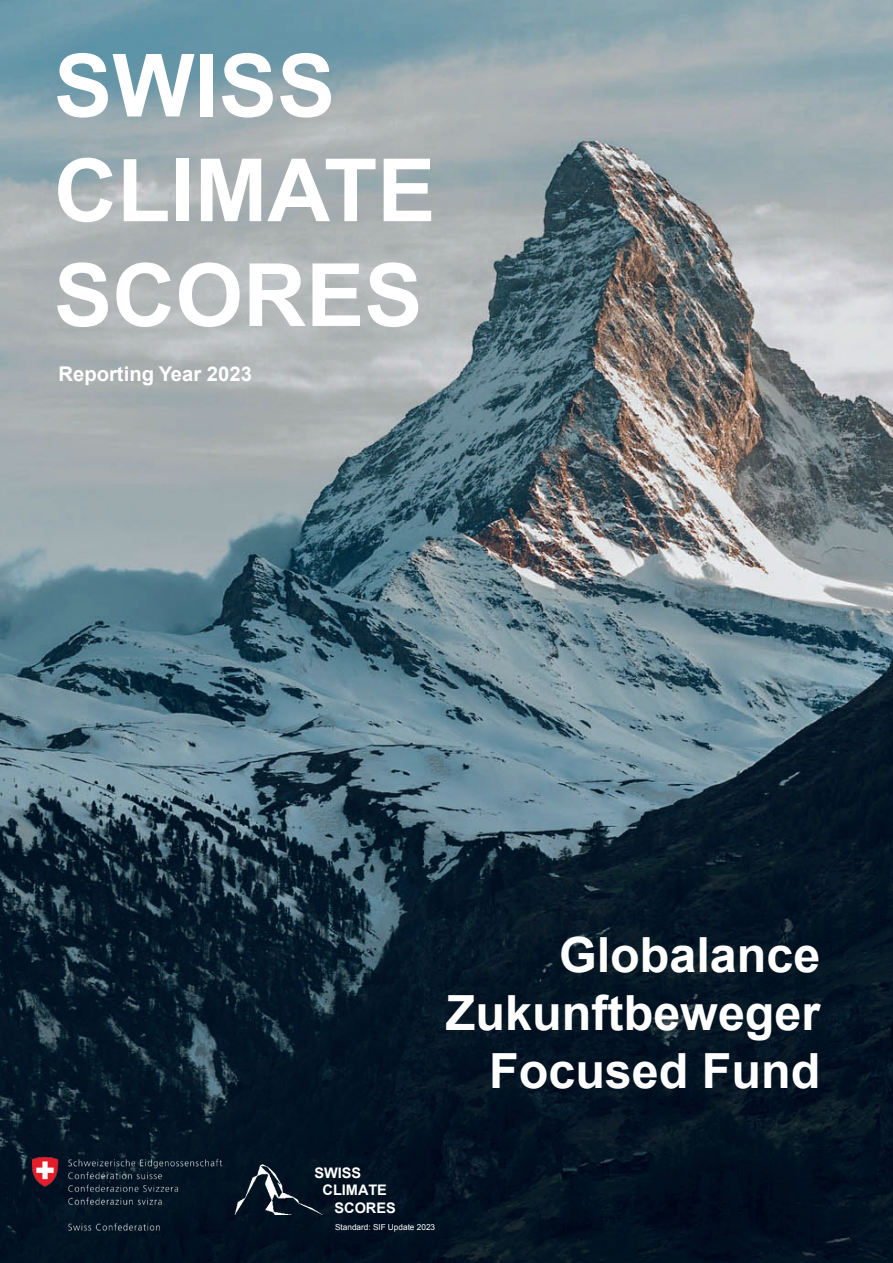
<style>
.page{position:relative;width:893px;height:1263px;background:#fff}
.page>*{position:absolute;margin:0;border:0;box-sizing:border-box;transform-origin:0 0}
.t1{font:700 87.3px/104.7px "Arial";color:#fff}
.t2{font:700 48.45px/58.2px "Arial";color:#fff;text-align:right}
.t3{font:700 20.25px "Arial";color:#fff}
.t4{font:700 14.55px "Arial";color:#fff}
.t5{font:8.25px "Arial";color:#fff}
</style>
<div class="page">
<img style="left:0;top:0;width:893px;height:1263px">
<img style="left:235px;top:1164px;width:88px;height:51px">
<img style="left:32px;top:1157px;width:203px;height:73px">
<h1 class="t1" style="left:54px;top:36px;width:383px">SWISS<br>CLIMATE<br>SCORES</h1>
<p class="t3" style="left:58px;top:361px;width:195px">Reporting Year 2023</p>
<p class="t2" style="left:446px;top:927px;width:376px">Globalance<br>Zukunftbeweger<br>Focused Fund</p>
<p class="t4" style="left:314px;top:1163px;width:48px">SWISS</p>
<p class="t4" style="left:322px;top:1180px;width:66px">CLIMATE</p>
<p class="t4" style="left:334px;top:1198px;width:63px">SCORES</p>
<p class="t5" style="left:335px;top:1222px;width:102px">Standard: SIF Update 2023</p>
</div>
